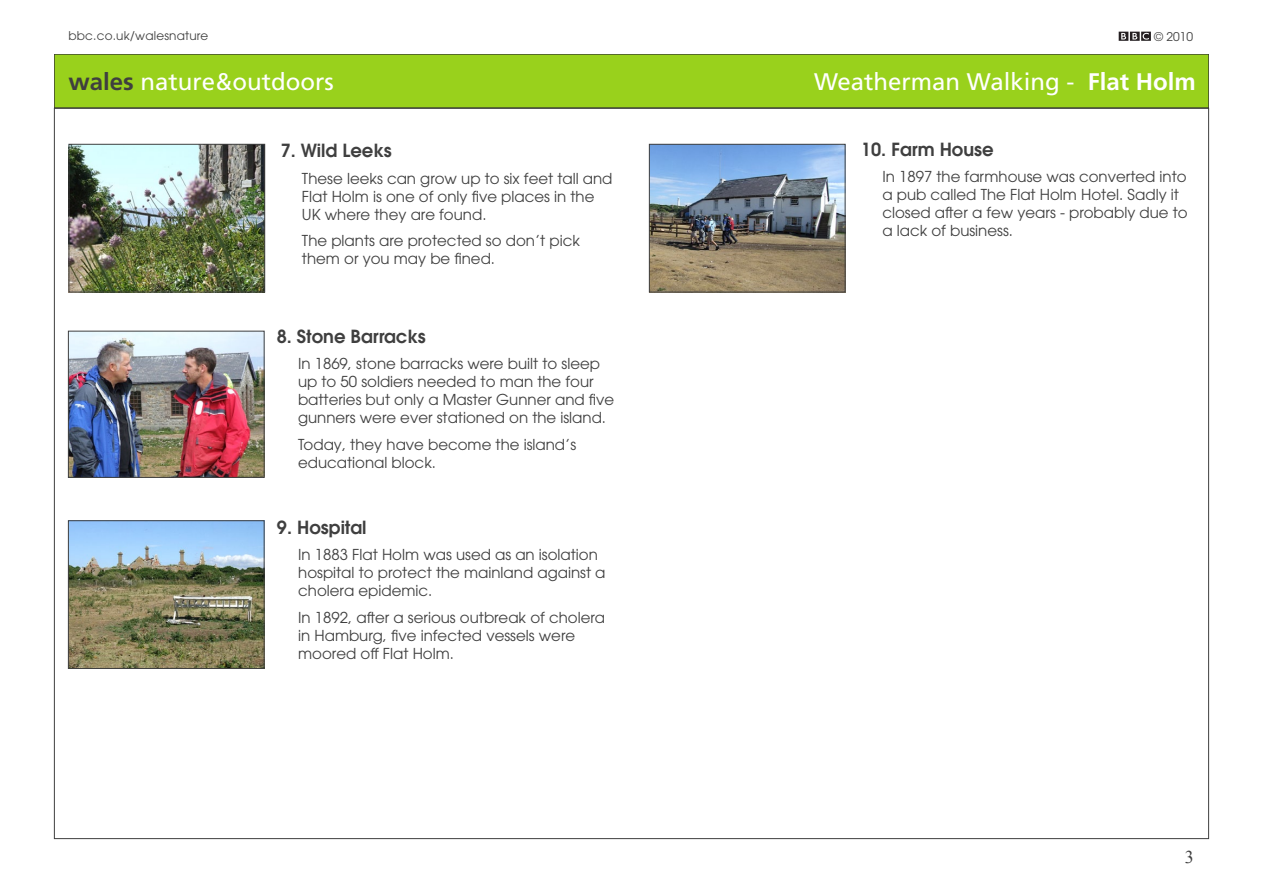
<style>
.page{position:relative;width:1263px;height:893px;background:#fff}
.page>*{position:absolute;margin:0;border:0;box-sizing:border-box;transform-origin:0 0}
.t1{font:24px "Frutiger LT Std";color:#fff}
.t2{font:600 18px "ITC Avant Garde Std";color:#3f3f3f}
.t3{font:18px "Times New Roman";color:#3f3f3f}
.t4{font:15px/18px "ITC Avant Garde Std";color:#3f3f3f}
.t5{font:12px "ITC Avant Garde Std";letter-spacing:.015em;color:#3f3f3f}
.s1{font-weight:700;color:#3f3f3f}
.s2{font-weight:700}
</style>
<div class="page">
<div style="left:54px;top:54px;width:1155px;height:54px;background:#99d11c"></div>
<svg style="left:1119px;top:32px;width:32px;height:9px"></svg>
<img style="left:70px;top:333px;width:192px;height:143px">
<div style="left:68px;top:331px;width:196px;height:147px;border:1px solid #3f3f3f"></div>
<img style="left:70px;top:522px;width:192px;height:145px">
<div style="left:68px;top:520px;width:196px;height:149px;border:1px solid #3f3f3f"></div>
<img style="left:651px;top:146px;width:192px;height:144px">
<div style="left:649px;top:144px;width:196px;height:148px;border:1px solid #3f3f3f"></div>
<img style="left:71px;top:146px;width:192px;height:144px">
<div style="left:69px;top:144px;width:196px;height:148px;border:1px solid #3f3f3f"></div>
<p class="t5" style="left:69px;top:29px;width:141px">bbc.co.uk/walesnature</p>
<p class="t5" style="left:1154px;top:29px;width:40px">© 2010</p>
<h1 class="t1" style="left:69px;top:68px;width:267px"><span class="s1">wales</span> nature&amp;outdoors</h1>
<h1 class="t1" style="left:814px;top:68px;width:383px">Weatherman Walking - <span class="s2">Flat Holm</span></h1>
<p class="t2" style="left:281px;top:139px;width:113px">7. Wild Leeks</p>
<p class="t4" style="left:302px;top:169px;width:312px">These leeks can grow up to six feet tall and<br>Flat Holm is one of only five places in the<br>UK where they are found.</p>
<p class="t4" style="left:302px;top:232px;width:279px">The plants are protected so don’t pick them or you may be fined.</p>
<p class="t2" style="left:277px;top:324px;width:151px">8. Stone Barracks</p>
<p class="t4" style="left:298px;top:355px;width:318px">In 1869, stone barracks were built to sleep up to 50 soldiers needed to man the four batteries but only a Master Gunner and five gunners were ever stationed on the island.</p>
<p class="t4" style="left:298px;top:435px;width:280px">Today, they have become the island’s educational block.</p>
<p class="t2" style="left:277px;top:515px;width:91px">9. Hospital</p>
<p class="t4" style="left:298px;top:545px;width:309px">In 1883 Flat Holm was used as an isolation hospital to protect the mainland against a cholera epidemic.</p>
<p class="t4" style="left:298px;top:608px;width:308px">In 1892, after a serious outbreak of cholera in Hamburg, five infected vessels were moored off Flat Holm.</p>
<p class="t2" style="left:861px;top:137px;width:134px">10. Farm House</p>
<p class="t4" style="left:882px;top:168px;width:307px">In 1897 the farmhouse was converted into a pub called The Flat Holm Hotel. Sadly it closed after a few years - probably due to a lack of business.</p>
<p class="t3" style="left:1185px;top:845px;width:10px">3</p>
</div>
